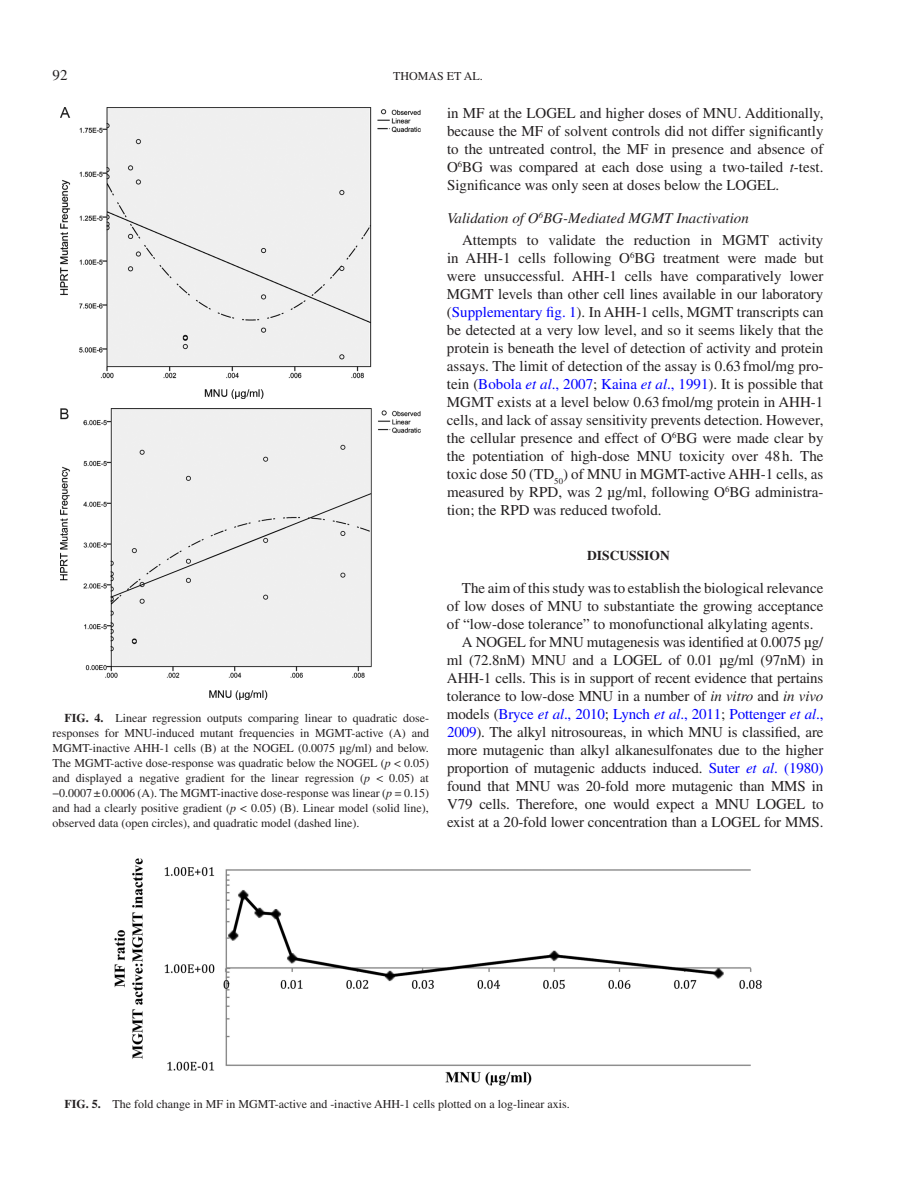
<style>
.page{position:relative;width:900px;height:1184px;background:#fff}
.page>*{position:absolute;margin:0;border:0;box-sizing:border-box;transform-origin:0 0}
.t1{font:15px/18px "Times LT Std";letter-spacing:-.01em;color:#231f20;text-align:justify}
.t2{font:15px "Times LT Std";letter-spacing:-.01em;color:#00f}
.t3{font:700 13.5px "Times LT Std";color:#231f20}
.t4{font:12px/15px "Times LT Std";color:#231f20;text-align:justify}
.s1{font-weight:700}
.s2{font-family:"Gandhari Unicode"}
.s3{font-style:italic}
.s4{color:#00f}
.s5{font-style:italic;color:#00f}
.s6{color:#231f20}
</style>
<div class="page">
<img style="left:61px;top:107px;width:360px;height:291px">
<img style="left:61px;top:408px;width:360px;height:292px">
<img style="left:114px;top:858px;width:648px;height:227px">
<p class="t1" style="left:53px;top:66px;width:16px">92</p>
<p class="t4" style="left:393px;top:69px;width:91px">THOMAS ET AL.</p>
<p class="t4" style="left:52px;top:711px;width:378px;text-indent:12px"><span class="s1">FIG. 4.</span> Linear regression outputs comparing linear to quadratic dose&shy;responses for MNU-induced mutant frequencies in MGMT-active (A) and MGMT-inactive AHH-1 cells (B) at the NOGEL (0.0075 <span class="s2">µ</span>g/ml) and below.<br>The MGMT-active dose-response was quadratic below the NOGEL (<span class="s3">p</span> &lt; 0.05) and displayed a negative gradient for the linear regression (<span class="s3">p</span> &lt; 0.05) at −0.0007±0.0006 (A). The MGMT-inactive dose-response was linear (<span class="s3">p</span> = 0.15) and had a clearly positive gradient (<span class="s3">p</span> &lt; 0.05) (B). Linear model (solid line), observed data (open circles), and quadratic model (dashed line).</p>
<p class="t1" style="left:447px;top:103px;width:378px">in MF at the LOGEL and higher doses of MNU. Additionally, because the MF of solvent controls did not differ significantly to the untreated control, the MF in presence and absence of O<sup>6</sup>BG was compared at each dose using a two-tailed <span class="s3">t</span>-test.<br>Significance was only seen at doses below the LOGEL.</p>
<p class="t1" style="left:462px;top:206px;width:363px;line-height:22.5px;text-indent:-15px"><span class="s3">Validation of O</span><sup>6</sup><span class="s3">BG-Mediated MGMT Inactivation<br></span>Attempts to validate the reduction in MGMT activity</p>
<p class="t1" style="left:447px;top:249px;width:378px">in AHH-1 cells following O<sup>6</sup>BG treatment were made but were unsuccessful. AHH-1 cells have comparatively lower MGMT levels than other cell lines available in our laboratory (<span class="s4">Supplementary fig. 1</span>). In AHH-1 cells, MGMT transcripts can be detected at a very low level, and so it seems likely that the protein is beneath the level of detection of activity and protein assays. The limit of detection of the assay is 0.63 fmol/mg pro&shy;tein (<span class="s4">Bobola</span> <span class="s5">et al</span><span class="s4">., 2007</span>; <span class="s4">Kaina</span> <span class="s5">et al</span><span class="s4">., 1991</span>). It is possible that MGMT exists at a level below 0.63 fmol/mg protein in AHH-1 cells, and lack of assay sensitivity prevents detection. However, the cellular presence and effect of O<sup>6</sup>BG were made clear by the potentiation of high-dose MNU toxicity over 48h. The toxic dose 50 (TD<sub>50</sub>) of MNU in MGMT-active AHH-1 cells, as measured by RPD, was 2 <span class="s2">µ</span>g/ml, following O<sup>6</sup>BG administra&shy;tion; the RPD was reduced twofold.</p>
<p class="t3" style="left:587px;top:547px;width:67px">DISCUSSION</p>
<p class="t1" style="left:462px;top:579px;width:363px">The aim of this study was to establish the biological relevance</p>
<p class="t1" style="left:447px;top:597px;width:378px">of low doses of MNU to substantiate the growing acceptance</p>
<p class="t1" style="left:447px;top:615px;width:368px">of “low-dose tolerance” to monofunctional alkylating agents.</p>
<p class="t1" style="left:462px;top:633px;width:363px">A NOGEL for MNU mutagenesis was identified at 0.0075 <span class="s2">µ</span>g/</p>
<p class="t1" style="left:447px;top:651px;width:378px">ml (72.8nM) MNU and a LOGEL of 0.01 <span class="s2">µ</span>g/ml (97nM) in</p>
<p class="t1" style="left:447px;top:669px;width:378px">AHH-1 cells. This is in support of recent evidence that pertains</p>
<p class="t1" style="left:447px;top:687px;width:378px">tolerance to low-dose MNU in a number of <span class="s3">in vitro</span> and <span class="s3">in vivo</span></p>
<p class="t2" style="left:447px;top:706px;width:378px"><span class="s6">models (</span>Bryce <span class="s3">et al</span>., 2010<span class="s6">;</span> Lynch <span class="s3">et al</span>., 2011<span class="s6">;</span> Pottenger <span class="s3">et al</span>.,</p>
<p class="t1" style="left:447px;top:723px;width:378px"><span class="s4">2009</span>). The alkyl nitrosoureas, in which MNU is classified, are</p>
<p class="t1" style="left:447px;top:741px;width:378px">more mutagenic than alkyl alkanesulfonates due to the higher</p>
<p class="t1" style="left:447px;top:759px;width:378px">proportion of mutagenic adducts induced. <span class="s4">Suter</span> <span class="s5">et al</span><span class="s4">. (1980)</span></p>
<p class="t1" style="left:447px;top:777px;width:378px">found that MNU was 20-fold more mutagenic than MMS in</p>
<p class="t1" style="left:447px;top:795px;width:378px">V79 cells. Therefore, one would expect a MNU LOGEL to</p>
<p class="t1" style="left:447px;top:813px;width:378px">exist at a 20-fold lower concentration than a LOGEL for MMS.</p>
<p class="t4" style="left:64px;top:1096px;width:507px"><span class="s1">FIG. 5.</span> The fold change in MF in MGMT-active and -inactive AHH-1 cells plotted on a log-linear axis.</p>
</div>
